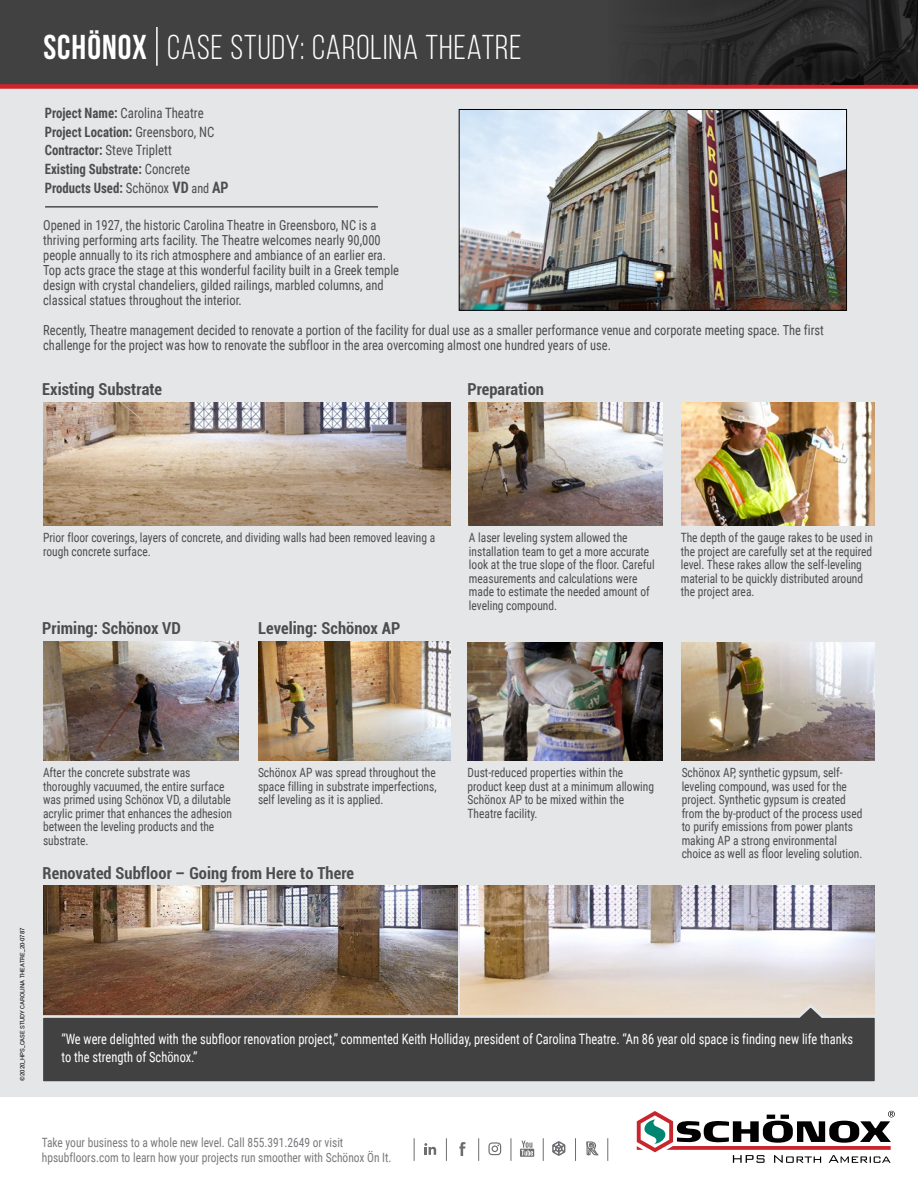
<style>
.page{position:relative;width:918px;height:1188px;background:#fff}
.page>*{position:absolute;margin:0;border:0;box-sizing:border-box;transform-origin:0 0}
.t1{font:34.5px "Bebas Neue";letter-spacing:.03em;color:#fff}
.t2{font:700 condensed 16.5px "Roboto";letter-spacing:.005em;color:#4d4d4f}
.t3{font:extra-condensed 14.25px/17.7px "Roboto";color:#fff}
.t4{font:700 condensed 14.25px/18.8px "Roboto Extra";color:#4d4d4f}
.t5{font:extra-condensed 14.25px "Roboto";color:#4d4d4f}
.t6{font:extra-condensed 13.8px/15px "Roboto";color:#4d4d4f}
.t7{font:extra-condensed 12.75px/13.5px "Roboto";color:#4d4d4f}
.t8{font:extra-condensed 12.75px/15.3px "Roboto";color:#797a7d}
.t9{font:6px "Roboto";color:#000}
.s1{font-weight:700}
.s2{font-family:"Roboto Extra";font-weight:700;font-stretch:condensed}
.s3{font-family:"Roboto";font-weight:400;font-stretch:extra-condensed}
.s4{font-size:15.75px}
.s5{font-family:"Roboto";font-weight:400;font-stretch:extra-condensed;font-size:13.5px}
</style>
<div class="page">
<div style="left:0;top:89px;width:918px;height:1008px;background:#e5e6e7"></div>
<div style="left:0;top:0;width:918px;height:86px;background:#424142"></div>
<svg style="left:637px;top:1111px;width:258px;height:52px"></svg>
<div style="left:0;top:84px;width:918px;height:5px;background:#d2232a"></div>
<hr style="left:156px;top:27px;width:2px;height:39px;background:#fff">
<svg style="left:424px;top:1143px;width:12px;height:12px"></svg>
<svg style="left:459px;top:1142px;width:7px;height:14px"></svg>
<svg style="left:488px;top:1142px;width:13px;height:13px"></svg>
<svg style="left:520px;top:1141px;width:14px;height:16px"></svg>
<svg style="left:414px;top:1138px;width:1px;height:23px"></svg>
<svg style="left:446px;top:1138px;width:1px;height:23px"></svg>
<svg style="left:478px;top:1138px;width:1px;height:23px"></svg>
<svg style="left:511px;top:1138px;width:1px;height:23px"></svg>
<svg style="left:543px;top:1138px;width:1px;height:23px"></svg>
<svg style="left:552px;top:1141px;width:14px;height:15px"></svg>
<svg style="left:575px;top:1138px;width:1px;height:23px"></svg>
<svg style="left:608px;top:1138px;width:1px;height:23px"></svg>
<svg style="left:586px;top:1141px;width:13px;height:15px"></svg>
<img style="left:636px;top:0;width:282px;height:84px">
<hr style="left:45px;top:207px;width:333px;height:1px;background:#000">
<img style="left:43px;top:402px;width:408px;height:123px">
<img style="left:461px;top:111px;width:384px;height:198px">
<div style="left:459px;top:109px;width:388px;height:202px;border:1px solid #000"></div>
<img style="left:682px;top:402px;width:193px;height:123px">
<img style="left:468px;top:402px;width:194px;height:123px">
<img style="left:461px;top:885px;width:414px;height:117px">
<img style="left:43px;top:885px;width:415px;height:117px">
<svg style="left:43px;top:1002px;width:832px;height:80px;background:#5a5653"></svg>
<img style="left:43px;top:642px;width:195px;height:119px">
<img style="left:682px;top:642px;width:193px;height:119px">
<img style="left:258px;top:642px;width:193px;height:118px">
<img style="left:468px;top:642px;width:194px;height:119px">
<h1 class="t1" style="left:43px;top:29px;width:480px"><span class="s1">SCHÖNOX</span> CASE STUDY: CAROLINA THEATRE</h1>
<p class="t5" style="left:45px;top:104px;width:160px"><span class="s2">Project Name:</span> Carolina Theatre</p>
<p class="t4" style="left:45px;top:122px;width:171px">Project Location: <span class="s3">Greensboro, NC</span></p>
<p class="t5" style="left:45px;top:142px;width:128px"><span class="s2">Contractor:</span> Steve Triplett</p>
<p class="t4" style="left:45px;top:160px;width:185px">Existing Substrate: <span class="s3">Concrete<br></span>Products Used: <span class="s3">Schönox</span> <span class="s4">VD</span> <span class="s5">and</span> <span class="s4">AP</span></p>
<p class="t6" style="left:43px;top:218px;width:357px">Opened in 1927, the historic Carolina Theatre in Greensboro, NC is a thriving performing arts facility. The Theatre welcomes nearly 90,000 people annually to its rich atmosphere and ambiance of an earlier era.<br>Top acts grace the stage at this wonderful facility built in a Greek temple design with crystal chandeliers, gilded railings, marbled columns, and classical statues throughout the interior.</p>
<p class="t6" style="left:43px;top:323px;width:782px">Recently, Theatre management decided to renovate a portion of the facility for dual use as a smaller performance venue and corporate meeting space. The first challenge for the project was how to renovate the subfloor in the area overcoming almost one hundred years of use.</p>
<p class="t2" style="left:42px;top:377px;width:122px">Existing Substrate</p>
<p class="t2" style="left:467px;top:377px;width:78px">Preparation</p>
<p class="t7" style="left:43px;top:531px;width:394px">Prior floor coverings, layers of concrete, and dividing walls had been removed leaving a rough concrete surface.</p>
<p class="t7" style="left:681px;top:531px;width:194px">The depth of the gauge rakes to be used in the project are carefully set at the required level. These rakes allow the self-leveling material to be quickly distributed around the project area.</p>
<p class="t7" style="left:469px;top:531px;width:187px">A laser leveling system allowed the installation team to get a more accurate look at the true slope of the floor. Careful measurements and calculations were made to estimate the needed amount of leveling compound.</p>
<p class="t2" style="left:42px;top:617px;width:140px">Priming: Schönox VD</p>
<p class="t2" style="left:258px;top:617px;width:144px">Leveling: Schönox AP</p>
<p class="t7" style="left:43px;top:766px;width:191px">After the concrete substrate was thoroughly vacuumed, the entire surface was primed using Schönox VD, a dilutable acrylic primer that enhances the adhesion between the leveling products and the substrate.</p>
<p class="t7" style="left:682px;top:766px;width:182px">Schönox AP, synthetic gypsum, self&shy;leveling compound, was used for the project. Synthetic gypsum is created from the by-product of the process used to purify emissions from power plants making AP a strong environmental choice as well as floor leveling solution.</p>
<p class="t7" style="left:258px;top:766px;width:180px;text-align:justify">Schönox AP was spread throughout the space filling in substrate imperfections, self leveling as it is applied.</p>
<p class="t7" style="left:468px;top:766px;width:188px">Dust-reduced properties within the product keep dust at a minimum allowing<br>Schönox AP to be mixed within the<br>Theatre facility.</p>
<p class="t2" style="left:43px;top:861px;width:313px">Renovated Subfloor – Going from Here to There</p>
<p class="t9" style="left:18px;top:1081px;width:155px;rotate:-90deg">©2020_HPS_CASE STUDY CAROLINA THEATRE_20-0787</p>
<p class="t3" style="left:62px;top:1030px;width:793px">“We were delighted with the subfloor renovation project,” commented Keith Holliday, president of Carolina Theatre. “An 86 year old space is finding new life thanks to the strength of Schönox.”</p>
<p class="t8" style="left:42px;top:1135px;width:351px">Take your business to a whole new level. Call 855.391.2649 or visit hpsubfloors.com to learn how your projects run smoother with Schönox Ön It.</p>
</div>
